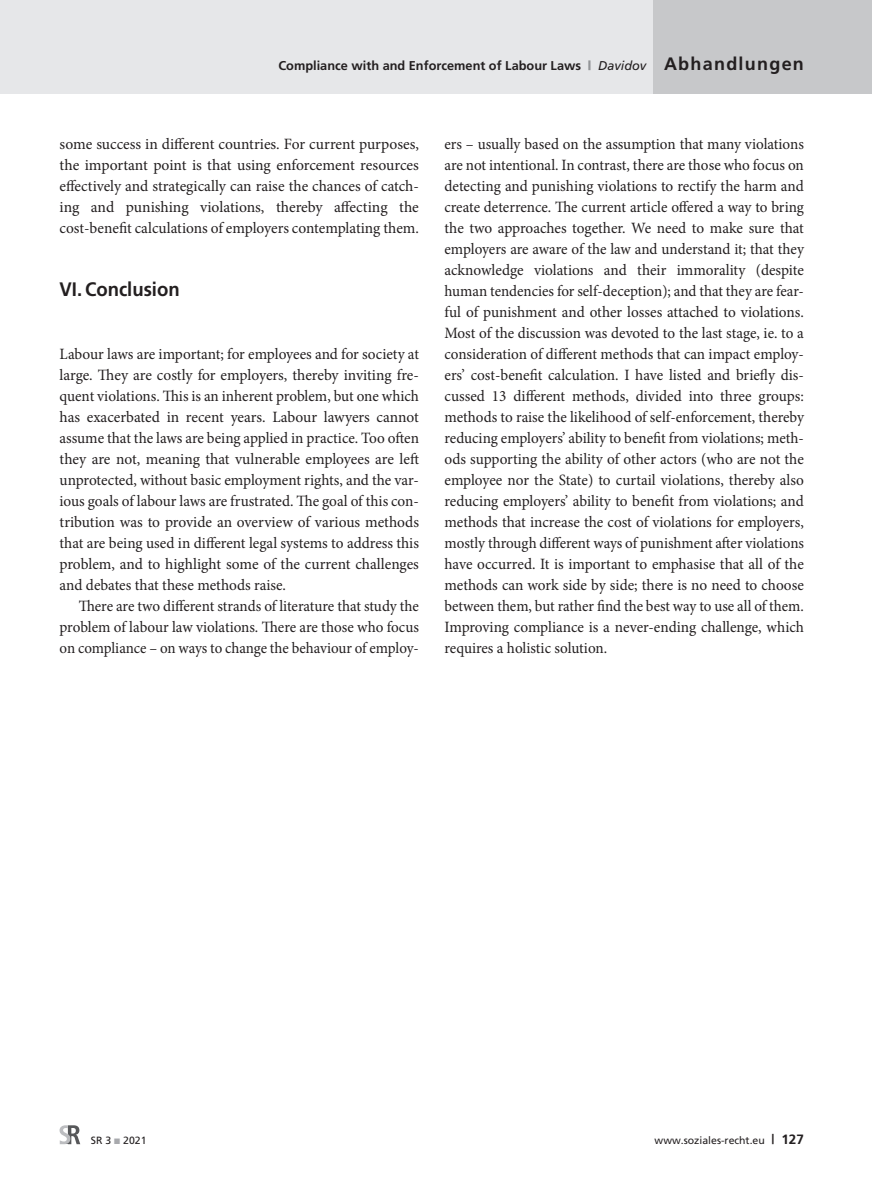
<style>
.page{position:relative;width:872px;height:1191px;background:#fff}
.page>*{position:absolute;margin:0;border:0;box-sizing:border-box;transform-origin:0 0}
.t1{font:700 19.5px "Frutiger";color:#231f20;scale:.95 1}
.GS_Folge{font:15.75px/21px "Minion Pro";letter-spacing:-.005em;color:#231f20;text-align:justify;scale:.96 1}
.GS{font:15.75px/21px "Minion Pro";color:#231f20;text-align:justify}
.GS_Abstand_davor{font:15.75px/21px "Minion Pro";color:#231f20;text-align:justify}
.t2{font:700 12.75px "Frutiger";color:#231f20}
.t3{font:10.5px "Frutiger";color:#231f20}
.s1{font-weight:900;color:#939598}
.s2{font-weight:400;font-style:italic}
.s3{font-size:18px}
.s4{color:#a8a9ad}
.s5{font-weight:700;font-size:13.5px}
</style>
<div class="page">
<div style="left:0;top:0;width:872px;height:94px;background:#e6e7e9"></div>
<div style="left:653px;top:0;width:219px;height:94px;background:#c7c8ca"></div>
<svg style="left:60px;top:1125px;width:20px;height:19px"></svg>
<p class="t2" style="left:278px;top:58px;width:527px">Compliance with and Enforcement of Labour Laws <span class="s1">|</span> <span class="s2">Davidov</span> <span class="s3">Abhandlungen</span></p>
<p class="GS_Abstand_davor" style="left:60px;top:133px;width:361px">some success in different countries. For current purposes, the important point is that using enforcement resources effectively and strategically can raise the chances of catch&shy;ing and punishing violations, thereby affecting the cost-benefit calculations of employers contemplating them.</p>
<p class="t1" style="left:60px;top:278px;width:128px">VI. Conclusion</p>
<p class="GS" style="left:60px;top:343px;width:361px">Labour laws are important; for employees and for society at large. They are costly for employers, thereby inviting fre&shy;quent violations. This is an inherent problem, but one which has exacerbated in recent years. Labour lawyers cannot assume that the laws are being applied in practice. Too often they are not, meaning that vulnerable employees are left unprotected, without basic employment rights, and the var&shy;ious goals of labour laws are frustrated. The goal of this con&shy;tribution was to provide an overview of various methods that are being used in different legal systems to address this problem, and to highlight some of the current challenges and debates that these methods raise.</p>
<p class="GS_Folge" style="left:60px;top:595px;width:376px;text-indent:19px">There are two different strands of literature that study the problem of labour law violations. There are those who focus on compliance – on ways to change the behaviour of employ-</p>
<p class="GS_Folge" style="left:444px;top:133px;width:376px">ers – usually based on the assumption that many violations are not intentional. In contrast, there are those who focus on detecting and punishing violations to rectify the harm and create deterrence. The current article offered a way to bring the two approaches together. We need to make sure that employers are aware of the law and understand it; that they acknowledge violations and their immorality (despite human tendencies for self-deception); and that they are fear&shy;ful of punishment and other losses attached to violations.<br>Most of the discussion was devoted to the last stage, ie. to a consideration of different methods that can impact employ&shy;ers’ cost-benefit calculation. I have listed and briefly dis&shy;cussed 13 different methods, divided into three groups: methods to raise the likelihood of self-enforcement, thereby reducing employers’ ability to benefit from violations; meth&shy;ods supporting the ability of other actors (who are not the employee nor the State) to curtail violations, thereby also reducing employers’ ability to benefit from violations; and methods that increase the cost of violations for employers, mostly through different ways of punishment after violations have occurred. It is important to emphasise that all of the methods can work side by side; there is no need to choose between them, but rather find the best way to use all of them.<br>Improving compliance is a never-ending challenge, which requires a holistic solution.</p>
<p class="t3" style="left:91px;top:1134px;width:57px">SR 3 <span class="s4">■</span> 2021</p>
<p class="t3" style="left:654px;top:1134px;width:151px">www.soziales-recht.eu <span class="s5">| 127</span></p>
</div>
